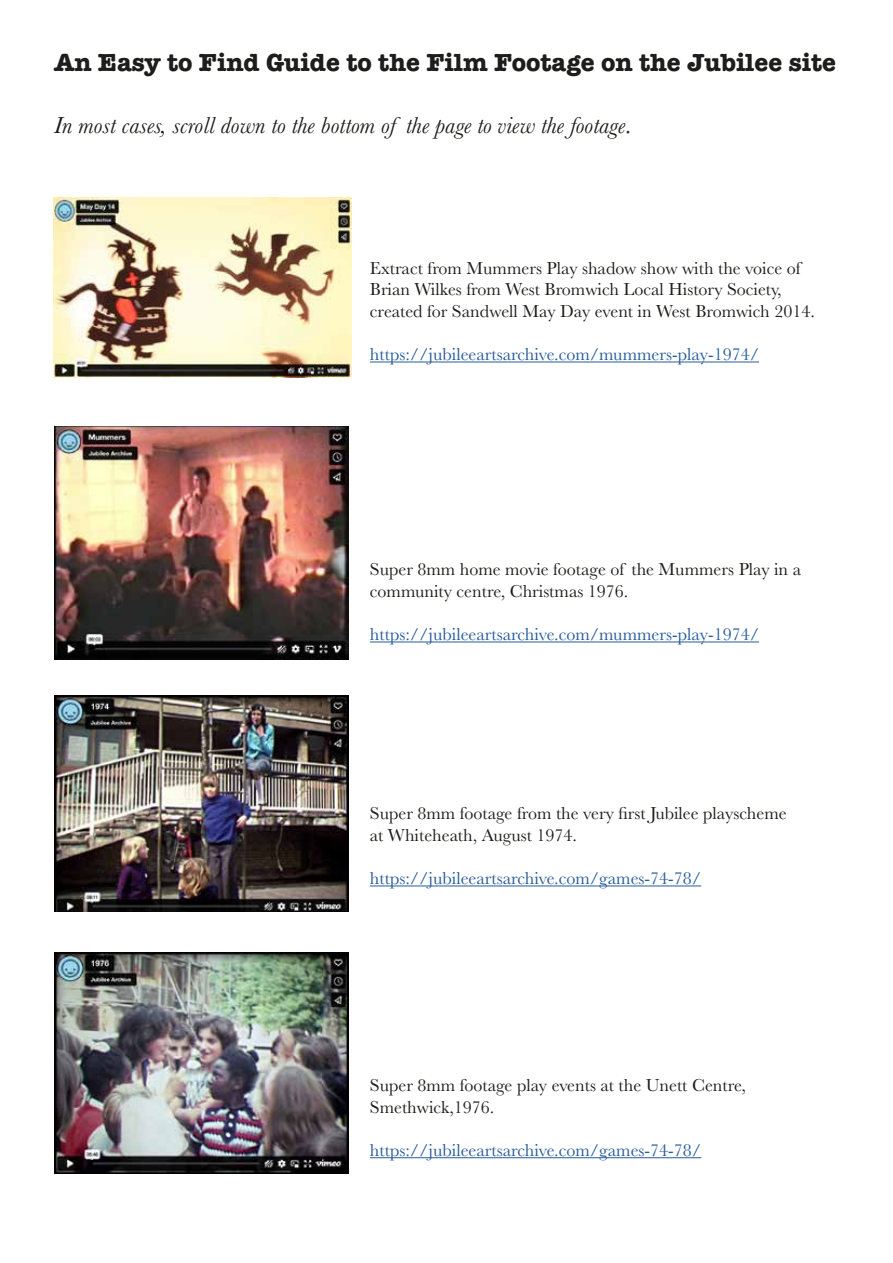
<style>
.page{position:relative;width:893px;height:1263px;background:#fff}
.page>*{position:absolute;margin:0;border:0;box-sizing:border-box;transform-origin:0 0}
.t1{font:700 25.5px "American Typewriter";color:#1d1d1b}
.t2{font:italic 24px "Baskerville";color:#1d1d1b}
.t3{font:18px/21.6px "Baskerville";color:#1d1d1b}
.t4{font:18px "Baskerville";color:#275b9b}
.s1{font-style:normal}
</style>
<div class="page">
<img style="left:54px;top:426px;width:295px;height:233px">
<img style="left:53px;top:198px;width:298px;height:179px">
<hr style="left:370px;top:362px;width:389px;height:1px;background:#275b9b">
<hr style="left:370px;top:641px;width:389px;height:1px;background:#275b9b">
<hr style="left:370px;top:885px;width:331px;height:1px;background:#275b9b">
<hr style="left:370px;top:1157px;width:331px;height:1px;background:#275b9b">
<img style="left:54px;top:695px;width:295px;height:216px">
<img style="left:54px;top:953px;width:295px;height:220px">
<h1 class="t1" style="left:54px;top:41px;width:784px">An Easy to Find Guide to the Film Footage on the Jubilee site</h1>
<h2 class="t2" style="left:54px;top:109px;width:579px">In most cases, scroll down to the bottom of the page to view the footage<span class="s1">.</span></h2>
<p class="t3" style="left:370px;top:257px;width:446px">Extract from Mummers Play shadow show with the voice of<br>Brian Wilkes from West Bromwich Local History Society, created for Sandwell May Day event in West Bromwich 2014.</p>
<p class="t4" style="left:370px;top:343px;width:391px">https://jubileeartsarchive.com/mummers-play-1974/</p>
<p class="t3" style="left:370px;top:559px;width:433px">Super 8mm home movie footage of the Mummers Play in a community centre, Christmas 1976.</p>
<p class="t4" style="left:370px;top:623px;width:391px">https://jubileeartsarchive.com/mummers-play-1974/</p>
<p class="t3" style="left:370px;top:803px;width:418px">Super 8mm footage from the very first Jubilee playscheme at Whiteheath, August 1974.</p>
<p class="t4" style="left:370px;top:867px;width:333px">https://jubileeartsarchive.com/games-74-78/</p>
<p class="t3" style="left:370px;top:1075px;width:377px">Super 8mm footage play events at the Unett Centre,<br>Smethwick,1976.</p>
<p class="t4" style="left:370px;top:1138px;width:333px">https://jubileeartsarchive.com/games-74-78/</p>
</div>
